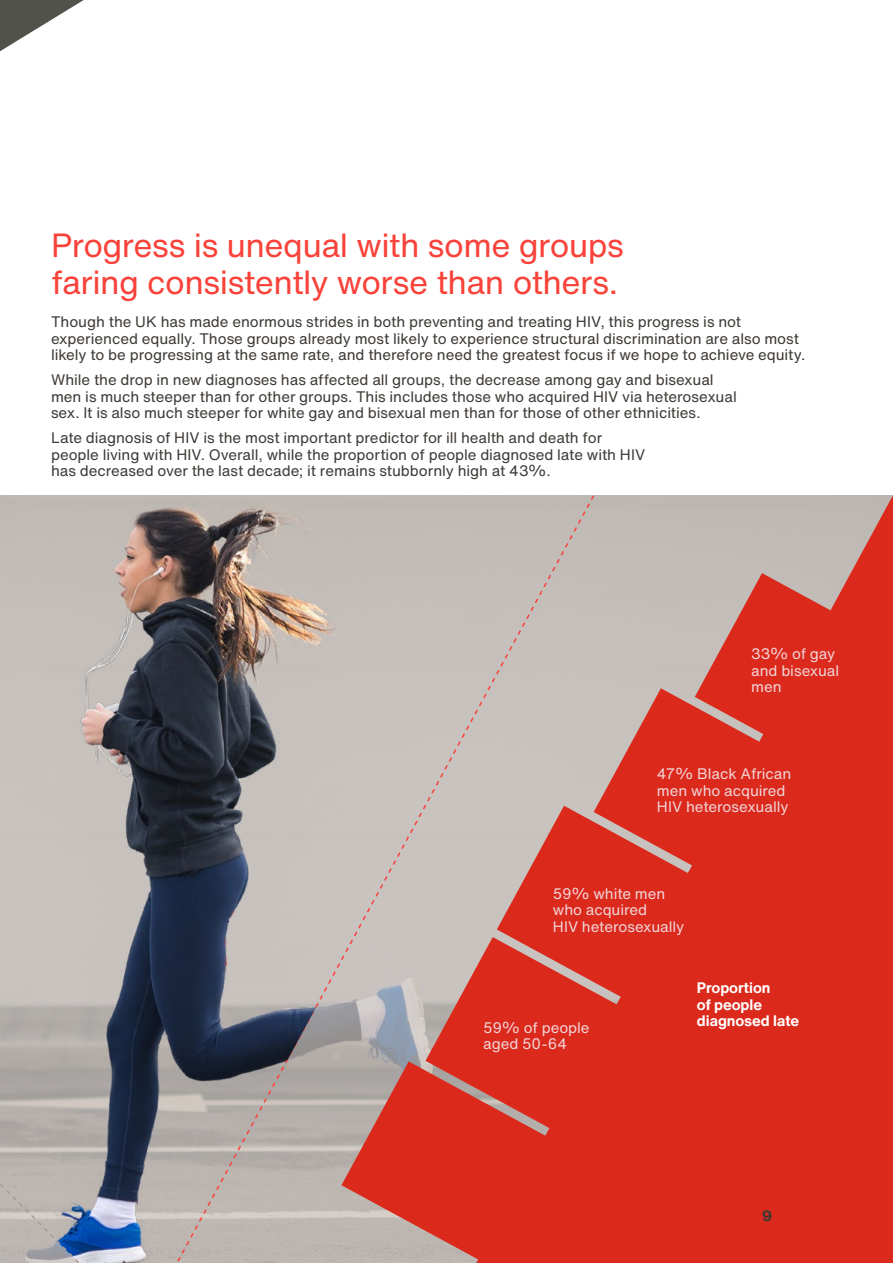
<style>
.page{position:relative;width:893px;height:1263px;background:#fff}
.page>*{position:absolute;margin:0;border:0;box-sizing:border-box;transform-origin:0 0}
.Subheading{font:33px/36.3px "Helvetica Now Text";letter-spacing:-.015em;color:#f9423a}
.Body{font:15px/16.5px "Helvetica Now Text";letter-spacing:-.005em;color:#3d3935}
.Body-2{font:15px/16.5px "Helvetica Now Text";letter-spacing:-.005em;color:#f2d4d7}
.Body_Header{font:700 15px/16.5px "Helvetica Now Text";letter-spacing:-.005em;color:#fff}
.t1{font:700 15px "Helvetica Now Text";color:#3d3935}
</style>
<div class="page">
<svg style="left:476px;top:495px;width:417px;height:768px;background:#cf645b"></svg>
<img style="left:0;top:495px;width:426px;height:768px">
<svg style="left:341px;top:573px;width:491px;height:687px;background:#d2645a"></svg>
<svg style="left:0;top:737px;width:93px;height:526px;background:#bbb7b5"></svg>
<svg style="left:0;top:0;width:84px;height:51px"></svg>
<p class="Subheading" style="left:51px;top:227px;width:574px">Progress is unequal with some groups faring consistently worse than others.</p>
<p class="Body" style="left:51px;top:313px;width:756px">Though the UK has made enormous strides in both preventing and treating HIV, this progress is not experienced equally. Those groups already most likely to experience structural discrimination are also most likely to be progressing at the same rate, and therefore need the greatest focus if we hope to achieve equity.</p>
<p class="Body" style="left:51px;top:371px;width:687px">While the drop in new diagnoses has affected all groups, the decrease among gay and bisexual men is much steeper than for other groups. This includes those who acquired HIV via heterosexual sex. It is also much steeper for white gay and bisexual men than for those of other ethnicities.</p>
<p class="Body" style="left:51px;top:429px;width:596px">Late diagnosis of HIV is the most important predictor for ill health and death for people living with HIV. Overall, while the proportion of people diagnosed late with HIV has decreased over the last decade; it remains stubbornly high at 43%.</p>
<p class="Body-2" style="left:751px;top:645px;width:90px">33% of gay and bisexual men</p>
<p class="Body-2" style="left:657px;top:765px;width:136px">47% Black African men who acquired<br>HIV heterosexually</p>
<p class="Body-2" style="left:553px;top:885px;width:133px">59% white men who acquired<br>HIV heterosexually</p>
<p class="Body-2" style="left:483px;top:1019px;width:108px">59% of people aged 50-64</p>
<p class="Body_Header" style="left:697px;top:979px;width:104px">Proportion<br>of people diagnosed late</p>
<p class="t1" style="left:762px;top:1204px;width:11px">9</p>
</div>
